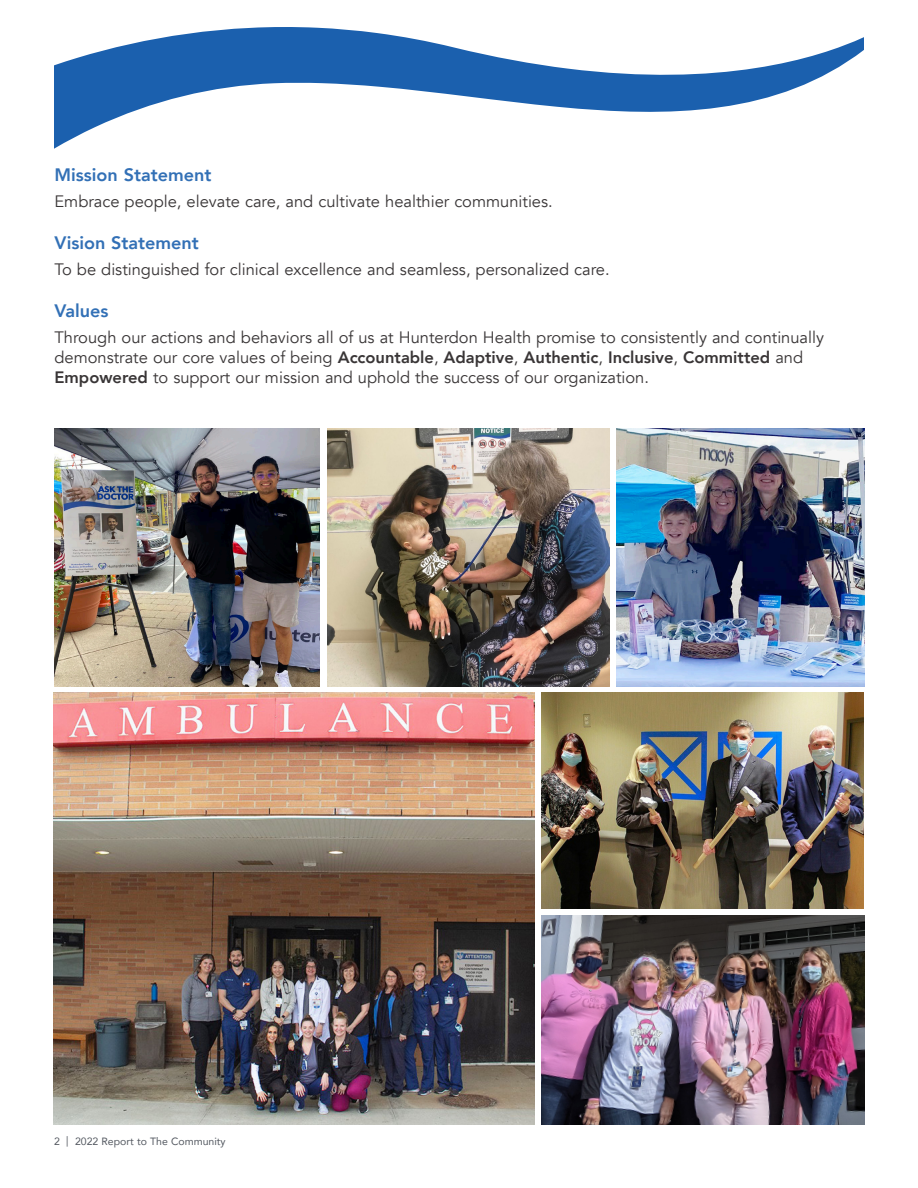
<style>
.page{position:relative;width:918px;height:1188px;background:#fff}
.page>*{position:absolute;margin:0;border:0;box-sizing:border-box;transform-origin:0 0}
.t1{font:800 18px "Avenir";color:#1b60ae}
.t2{font:16.5px/19.8px "Avenir";color:#231f20}
.t3{font:10.5px "Avenir";color:#52575f}
.s1{font-weight:800}
</style>
<div class="page">
<svg style="left:54px;top:27px;width:810px;height:122px"></svg>
<img style="left:616px;top:429px;width:248px;height:257px">
<img style="left:55px;top:429px;width:265px;height:257px">
<img style="left:328px;top:429px;width:281px;height:257px">
<img style="left:53px;top:692px;width:482px;height:432px">
<img style="left:541px;top:692px;width:323px;height:216px">
<img style="left:541px;top:915px;width:323px;height:209px">
<p class="t1" style="left:55px;top:161px;width:158px">Mission Statement</p>
<p class="t2" style="left:55px;top:192px;width:500px">Embrace people, elevate care, and cultivate healthier communities.</p>
<p class="t1" style="left:55px;top:228px;width:146px">Vision Statement</p>
<p class="t2" style="left:55px;top:260px;width:557px">To be distinguished for clinical excellence and seamless, personalized care.</p>
<p class="t1" style="left:55px;top:296px;width:56px">Values</p>
<p class="t2" style="left:55px;top:328px;width:771px">Through our actions and behaviors all of us at Hunterdon Health promise to consistently and continually demonstrate our core values of being <span class="s1">Accountable</span>, <span class="s1">Adaptive</span>, <span class="s1">Authentic</span>, <span class="s1">Inclusive</span>, <span class="s1">Committed</span> and<br><span class="s1">Empowered</span> to support our mission and uphold the success of our organization.</p>
<p class="t3" style="left:54px;top:1133px;width:173px">2 | 2022 Report to The Community</p>
</div>
